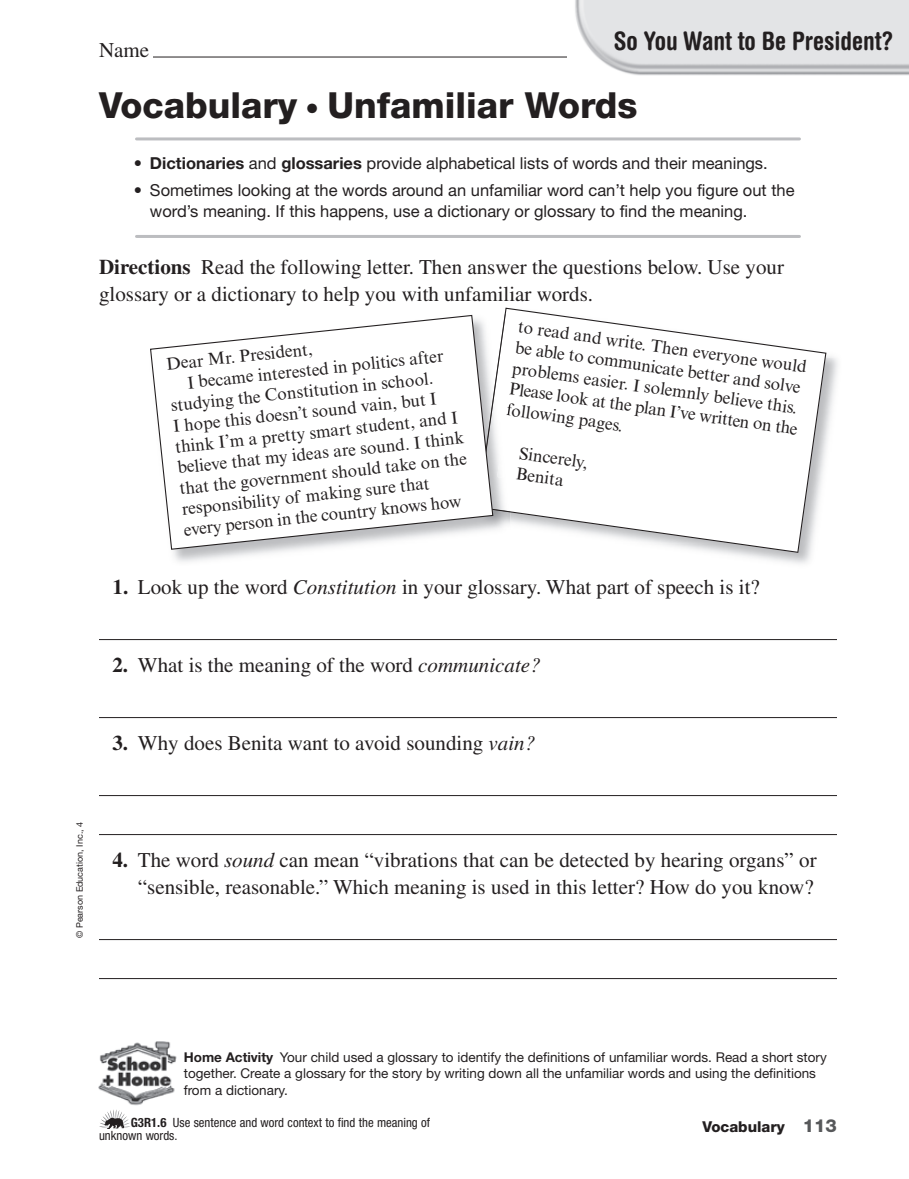
<style>
.page{position:relative;width:909px;height:1179px;background:#fff}
.page>*{position:absolute;margin:0;border:0;box-sizing:border-box;transform-origin:0 0}
.t1{font:800 36px "Helvetica Neue LT Std";color:#231f20}
.t2{font:700 condensed 25.5px "Helvetica Rounded LT Std";color:#231f20}
.t3{font:21px/27px "Times LT Std";color:#231f20}
.t4{font:17.4px/20.9px "Times New Roman MT Std";color:#231f20}
.t5{font:16.5px/21px "Helvetica Neue LT Std";color:#231f20}
.t6{font:800 15px "Helvetica Neue LT Std";color:#231f20}
.t7{font:13.5px/16.5px "Helvetica Neue LT Std";color:#231f20}
.t8{font:condensed 12.75px "Helvetica Neue LT Std";color:#231f20}
.t9{font:9px "Helvetica Neue LT Std";color:#231f20}
.s1{font-size:27px}
.s2{font-weight:700}
.s3{font-style:italic}
.s4{font-size:18px;color:#57585a}
</style>
<div class="page">
<img style="left:564px;top:0;width:345px;height:76px">
<img style="left:98px;top:1041px;width:79px;height:65px">
<hr style="left:153px;top:57px;width:414px;height:1px;background:#231f20">
<svg style="left:99px;top:1110px;width:31px;height:19px"></svg>
<hr style="left:99px;top:639px;width:738px;height:1px;background:#231f20">
<hr style="left:99px;top:717px;width:738px;height:1px;background:#231f20">
<hr style="left:99px;top:795px;width:738px;height:1px;background:#231f20">
<hr style="left:99px;top:834px;width:738px;height:1px;background:#231f20">
<hr style="left:99px;top:939px;width:738px;height:1px;background:#231f20">
<hr style="left:99px;top:978px;width:738px;height:1px;background:#231f20">
<hr style="left:136px;top:137px;width:664px;height:3px;background:#bcbdc0">
<hr style="left:136px;top:235px;width:664px;height:3px;background:#bcbdc0">
<svg style="left:504px;top:308px;width:322px;height:245px"></svg>
<img style="left:173px;top:512px;width:337px;height:50px">
<img style="left:494px;top:314px;width:16px;height:198px">
<svg style="left:150px;top:314px;width:344px;height:236px"></svg>
<p class="t3" style="left:99px;top:38px;width:52px">Name</p>
<p class="t2" style="left:614px;top:31px;width:282px">So You Want to Be President?</p>
<p class="t1" style="left:99px;top:92px;width:540px">Vocabulary <span class="s1">•</span> Unfamiliar Words</p>
<p class="t5" style="left:134px;top:154px;width:635px">• <span class="s2">Dictionaries</span> and <span class="s2">glossaries</span> provide alphabetical lists of words and their meanings.</p>
<p class="t5" style="left:150px;top:181px;width:646px;text-indent:-16px">• Sometimes looking at the words around an unfamiliar word can’t help you figure out the word’s meaning. If this happens, use a dictionary or glossary to find the meaning.</p>
<p class="t3" style="left:99px;top:255px;width:687px"><span class="s2">Directions</span> Read the following letter. Then answer the questions below. Use your glossary or a dictionary to help you with unfamiliar words.</p>
<p class="t4" style="left:166px;top:355px;width:148px;rotate:-6deg">Dear Mr. President,</p>
<p class="t4" style="left:186px;top:374px;width:259px;rotate:-6deg">I became interested in politics after</p>
<p class="t4" style="left:170px;top:396px;width:265px;rotate:-6deg">studying the Constitution in school.</p>
<p class="t4" style="left:172px;top:417px;width:266px;rotate:-6deg">I hope this doesn’t sound vain, but I</p>
<p class="t4" style="left:174px;top:438px;width:285px;rotate:-6deg">think I’m a pretty smart student, and I</p>
<p class="t4" style="left:177px;top:459px;width:290px;rotate:-6deg">believe that my ideas are sound. I think</p>
<p class="t4" style="left:179px;top:479px;width:290px;rotate:-6deg">that the government should take on the</p>
<p class="t4" style="left:181px;top:500px;width:250px;rotate:-6deg">responsibility of making sure that</p>
<p class="t4" style="left:183px;top:521px;width:280px;rotate:-6deg">every person in the country knows how</p>
<p class="t4" style="left:520px;top:318px;width:293px;rotate:8deg">to read and write. Then everyone would be able to communicate better and solve problems easier. I solemnly believe this.<br>Please look at the plan I’ve written on the following pages.</p>
<p class="t4" style="left:520px;top:444px;width:71px;rotate:8deg">Sincerely,<br>Benita</p>
<p class="t3" style="left:113px;top:576px;width:649px"><span class="s2">1.</span> Look up the word <span class="s3">Constitution</span> in your glossary. What part of speech is it?</p>
<p class="t3" style="left:112px;top:654px;width:430px"><span class="s2">2.</span> What is the meaning of the word <span class="s3">communicate?</span></p>
<p class="t3" style="left:112px;top:732px;width:424px"><span class="s2">3.</span> Why does Benita want to avoid sounding <span class="s3">vain?</span></p>
<p class="t9" style="left:76px;top:938px;width:118px;rotate:-90deg">© Pearson Education, Inc., 4</p>
<p class="t3" style="left:112px;top:849px;width:706px;text-align:right"><span class="s2">4.</span> The word <span class="s3">sound</span> can mean “vibrations that can be detected by hearing organs” or “sensible, reasonable.” Which meaning is used in this letter? How do you know?</p>
<p class="t7" style="left:184px;top:1050px;width:645px"><span class="s2">Home Activity</span> Your child used a glossary to identify the definitions of unfamiliar words. Read a short story together. Create a glossary for the story by writing down all the unfamiliar words and using the definitions from a dictionary.</p>
<p class="t8" style="left:131px;top:1118px;width:301px"><span class="s2">G3R1.6</span> Use sentence and word context to find the meaning of</p>
<p class="t6" style="left:702px;top:1121px;width:136px">Vocabulary <span class="s4">113</span></p>
<p class="t8" style="left:99px;top:1131px;width:80px">unknown words.</p>
</div>
